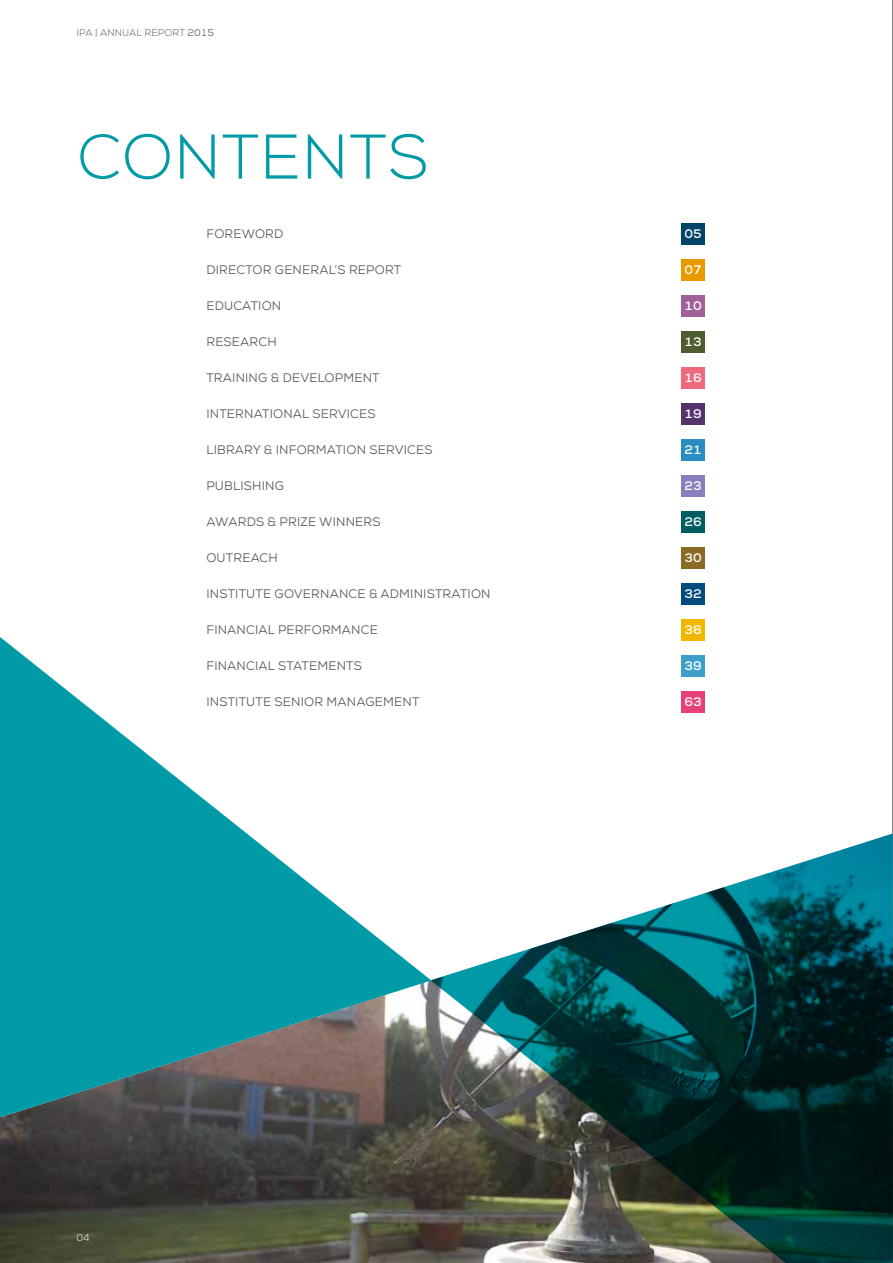
<style>
.page{position:relative;width:893px;height:1263px;background:#fff}
.page>*{position:absolute;margin:0;border:0;box-sizing:border-box;transform-origin:0 0}
.t1{font:300 63px "Nexa";letter-spacing:.015em;color:#009ba7}
.t2{font:12.3px "Nexa";letter-spacing:.015em;color:#575756}
.t3{font:700 12.3px "Nexa";color:#fff}
.t4{font:300 9.75px "Nexa";letter-spacing:.015em;color:#575756}
.t5{font:300 9.75px "Nexa";color:#fff}
.s1{font-weight:400}
</style>
<div class="page">
<hr style="left:892px;top:0;width:1px;height:1263px;background:#000">
<img style="left:0;top:1117px;width:431px;height:146px">
<svg style="left:431px;top:833px;width:462px;height:430px"></svg>
<svg style="left:0;top:637px;width:431px;height:480px"></svg>
<div style="left:681px;top:260px;width:23px;height:21px;background:#e99a00"></div>
<div style="left:681px;top:295px;width:23px;height:22px;background:#a16197"></div>
<div style="left:681px;top:331px;width:23px;height:22px;background:#4f5b30"></div>
<div style="left:681px;top:367px;width:23px;height:22px;background:#ed697c"></div>
<div style="left:681px;top:403px;width:23px;height:22px;background:#56326d"></div>
<div style="left:681px;top:439px;width:23px;height:22px;background:#298dc1"></div>
<div style="left:681px;top:475px;width:23px;height:21px;background:#8780bc"></div>
<div style="left:681px;top:511px;width:23px;height:21px;background:#005e62"></div>
<div style="left:681px;top:547px;width:23px;height:21px;background:#8b6b24"></div>
<div style="left:681px;top:583px;width:23px;height:21px;background:#004d7e"></div>
<div style="left:681px;top:619px;width:23px;height:21px;background:#f1b700"></div>
<div style="left:681px;top:655px;width:23px;height:21px;background:#3ea0c9"></div>
<div style="left:681px;top:224px;width:23px;height:21px;background:#004467"></div>
<div style="left:681px;top:691px;width:23px;height:21px;background:#e8417a"></div>
<p class="t4" style="left:77px;top:27px;width:139px">IPA | ANNUAL REPORT <span class="s1">2015</span></p>
<h1 class="t1" style="left:77px;top:120px;width:353px">CONTENTS</h1>
<p class="t2" style="left:206px;top:226px;width:79px">FOREWORD</p>
<p class="t3" style="left:684px;top:226px;width:19px">05</p>
<p class="t2" style="left:206px;top:262px;width:196px">DIRECTOR GENERAL’S REPORT</p>
<p class="t3" style="left:684px;top:262px;width:19px">07</p>
<p class="t2" style="left:206px;top:298px;width:76px">EDUCATION</p>
<p class="t3" style="left:684px;top:298px;width:19px">10</p>
<p class="t2" style="left:206px;top:334px;width:72px">RESEARCH</p>
<p class="t3" style="left:684px;top:334px;width:19px">13</p>
<p class="t2" style="left:206px;top:370px;width:175px">TRAINING &amp; DEVELOPMENT</p>
<p class="t3" style="left:684px;top:370px;width:19px">16</p>
<p class="t2" style="left:206px;top:406px;width:171px">INTERNATIONAL SERVICES</p>
<p class="t3" style="left:684px;top:406px;width:19px">19</p>
<p class="t2" style="left:206px;top:442px;width:228px">LIBRARY &amp; INFORMATION SERVICES</p>
<p class="t3" style="left:684px;top:442px;width:19px">21</p>
<p class="t2" style="left:206px;top:478px;width:79px">PUBLISHING</p>
<p class="t3" style="left:684px;top:478px;width:19px">23</p>
<p class="t2" style="left:206px;top:514px;width:176px">AWARDS &amp; PRIZE WINNERS</p>
<p class="t3" style="left:684px;top:514px;width:19px">26</p>
<p class="t2" style="left:206px;top:550px;width:73px">OUTREACH</p>
<p class="t3" style="left:684px;top:550px;width:19px">30</p>
<p class="t2" style="left:206px;top:586px;width:286px">INSTITUTE GOVERNANCE &amp; ADMINISTRATION</p>
<p class="t3" style="left:684px;top:586px;width:19px">32</p>
<p class="t2" style="left:206px;top:622px;width:173px">FINANCIAL PERFORMANCE</p>
<p class="t3" style="left:684px;top:622px;width:19px">36</p>
<p class="t2" style="left:206px;top:658px;width:157px">FINANCIAL STATEMENTS</p>
<p class="t3" style="left:684px;top:658px;width:19px">39</p>
<p class="t2" style="left:206px;top:694px;width:214px">INSTITUTE SENIOR MANAGEMENT</p>
<p class="t3" style="left:684px;top:694px;width:19px">63</p>
<p class="t5" style="left:77px;top:1232px;width:14px">04</p>
</div>
